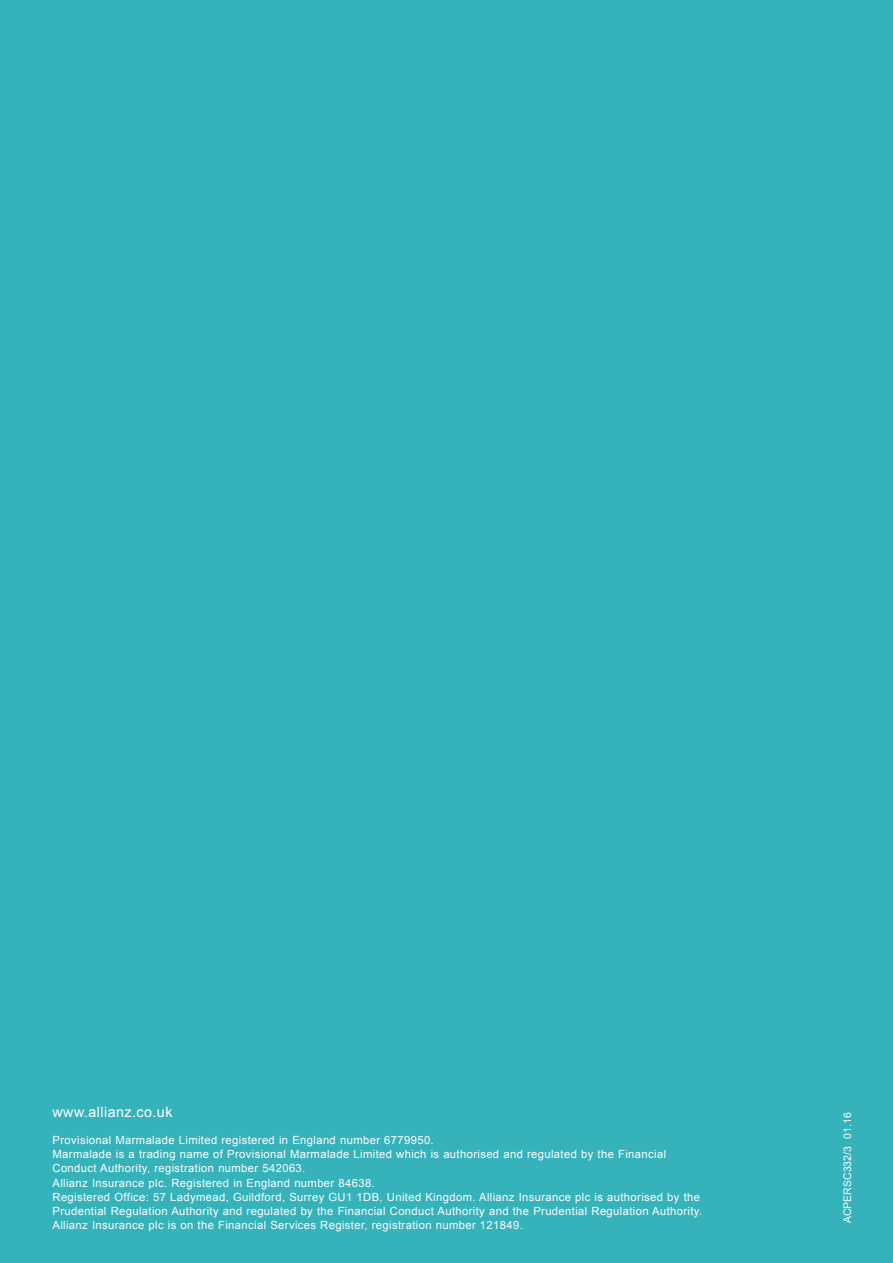
<style>
.page{position:relative;width:893px;height:1263px;background:#35b2ba}
.page>*{position:absolute;margin:0;border:0;box-sizing:border-box;transform-origin:0 0}
.t1{font:14.25px "Arial";letter-spacing:.035em;color:#fff}
.t2{font:11.25px/14.2px "Arial";letter-spacing:.035em;color:#fff}
.t3{font:10.5px "Arial";color:#fff}
</style>
<div class="page">
<p class="t1" style="left:53px;top:1102px;width:121px">www.allianz.co.uk</p>
<p class="t2" style="left:52px;top:1133px;width:651px">Provisional Marmalade Limited registered in England number 6779950.<br>Marmalade is a trading name of Provisional Marmalade Limited which is authorised and regulated by the Financial Conduct Authority, registration number 542063.<br>Allianz Insurance plc. Registered in England number 84638.<br>Registered Office: 57 Ladymead, Guildford, Surrey GU1 1DB, United Kingdom. Allianz Insurance plc is authorised by the Prudential Regulation Authority and regulated by the Financial Conduct Authority and the Prudential Regulation Authority.<br>Allianz Insurance plc is on the Financial Services Register, registration number 121849.</p>
<p class="t3" style="left:840px;top:1223px;width:112px;rotate:-90deg">ACPERSC332/3 01.16</p>
</div>
